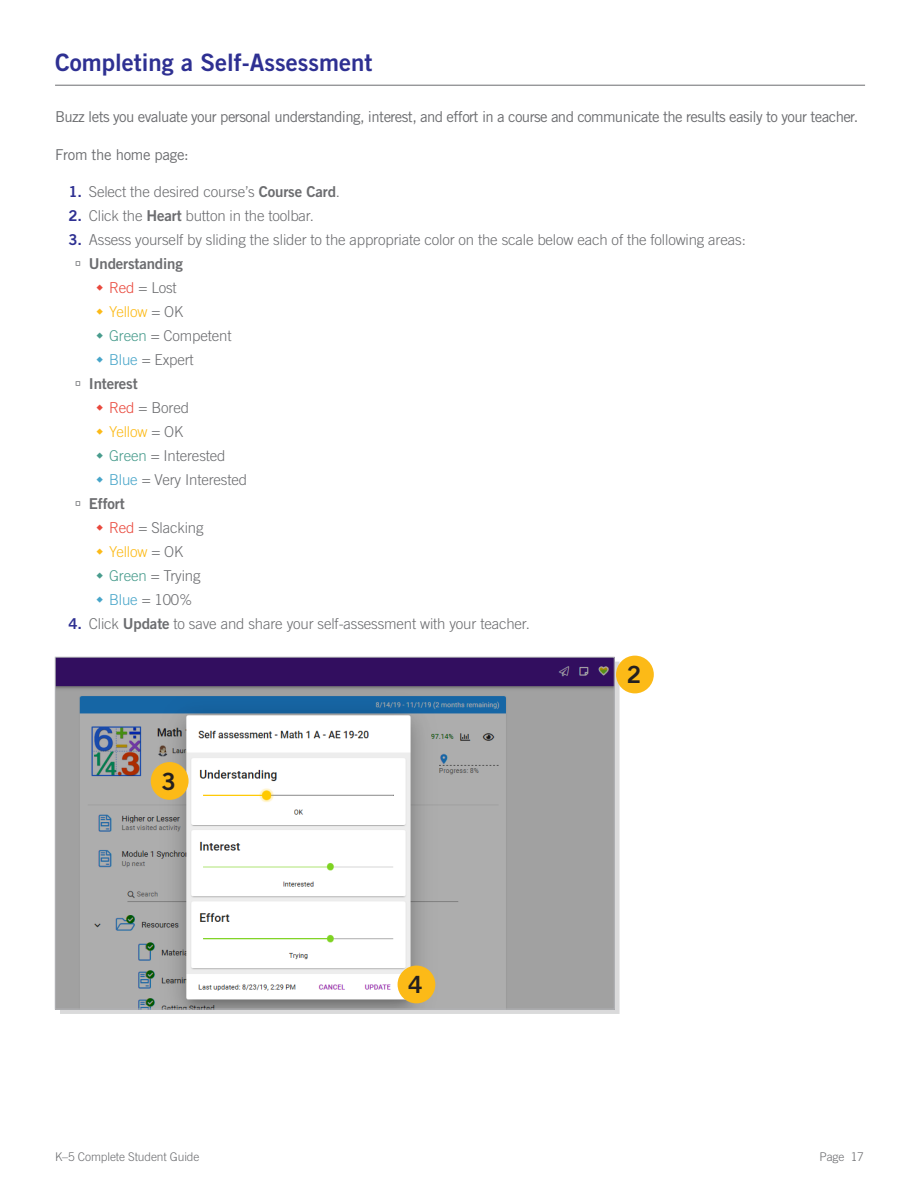
<style>
.page{position:relative;width:918px;height:1188px;background:#fff}
.page>*{position:absolute;margin:0;border:0;box-sizing:border-box;transform-origin:0 0}
.Heading_1{font:24px "Trade Gothic LT Std Bd 2";color:#2e3092}
.t1{font:23.85px "Trade Gothic LT Pro Bd 2";color:#231f20}
.t2{font:300 15px "Trade Gothic LT Pro";letter-spacing:-.01em;color:#6c6d70}
.t3{font:15px "Trade Gothic LT Std";letter-spacing:-.04em;color:#6c6d70}
.t4{font:15px "Trade Gothic LT Pro Bd 2";letter-spacing:-.01em;color:#6c6d70}
.t5{font:300 15px "Trade Gothic LT Pro";letter-spacing:-.01em;color:#fcba17}
.t6{font:15px "Trade Gothic LT Std";letter-spacing:-.02em;color:#6c6d70}
.t7{font:300 12px "Trade Gothic LT Std";letter-spacing:-.01em;color:#6c6d70}
.s1{font-family:"Trade Gothic LT Pro Bd 2";font-weight:400;color:#2e3092}
.s2{font-family:"Trade Gothic LT Pro Bd 2";font-weight:400}
.s3{color:#e9483c}
.s4{color:#6c6d70}
.s5{color:#489c8d}
.s6{color:#47a5c9}
</style>
<div class="page">
<hr style="left:55px;top:85px;width:810px;height:1px;background:#6c6d70">
<div style="left:60px;top:662px;width:559px;height:352px;background:#6c6d70;opacity:.25"></div>
<img style="left:57px;top:659px;width:555px;height:348px">
<div style="left:616px;top:656px;width:38px;height:37px;background:#fcba17;border-radius:50%"></div>
<div style="left:151px;top:762px;width:38px;height:38px;background:#fcba17;border-radius:50%"></div>
<div style="left:398px;top:966px;width:37px;height:37px;background:#fcba17;border-radius:50%"></div>
<p class="Heading_1" style="left:55px;top:48px;width:319px">Completing a Self-Assessment</p>
<p class="t3" style="left:55px;top:108px;width:805px">Buzz lets you evaluate your personal understanding, interest, and effort in a course and communicate the results easily to your teacher.</p>
<p class="t6" style="left:55px;top:145px;width:135px">From the home page:</p>
<p class="t2" style="left:69px;top:183px;width:273px"><span class="s1">1.</span> Select the desired course’s <span class="s2">Course Card</span>.</p>
<p class="t2" style="left:69px;top:207px;width:247px"><span class="s1">2.</span> Click the <span class="s2">Heart</span> button in the toolbar.</p>
<p class="t2" style="left:69px;top:231px;width:679px"><span class="s1">3.</span> Assess yourself by sliding the slider to the appropriate color on the scale below each of the following areas:</p>
<p class="t4" style="left:75px;top:255px;width:109px">→ Understanding</p>
<p class="t2" style="left:109px;top:279px;width:69px"><span class="s3">Red</span> = Lost</p>
<p class="t5" style="left:109px;top:303px;width:76px">Yellow <span class="s4">= OK</span></p>
<p class="t2" style="left:109px;top:327px;width:124px"><span class="s5">Green</span> = Competent</p>
<p class="t2" style="left:109px;top:351px;width:86px"><span class="s6">Blue</span> = Expert</p>
<p class="t4" style="left:75px;top:375px;width:64px">→ Interest</p>
<p class="t2" style="left:109px;top:399px;width:82px"><span class="s3">Red</span> = Bored</p>
<p class="t5" style="left:109px;top:423px;width:76px">Yellow <span class="s4">= OK</span></p>
<p class="t2" style="left:109px;top:447px;width:118px"><span class="s5">Green</span> = Interested</p>
<p class="t2" style="left:109px;top:471px;width:140px"><span class="s6">Blue</span> = Very Interested</p>
<p class="t4" style="left:75px;top:495px;width:51px">→ Effort</p>
<p class="t2" style="left:109px;top:519px;width:96px"><span class="s3">Red</span> = Slacking</p>
<p class="t5" style="left:109px;top:543px;width:76px">Yellow <span class="s4">= OK</span></p>
<p class="t2" style="left:109px;top:567px;width:93px"><span class="s5">Green</span> = Trying</p>
<p class="t2" style="left:109px;top:591px;width:85px"><span class="s6">Blue</span> = 100%</p>
<p class="t2" style="left:69px;top:615px;width:463px"><span class="s1">4.</span> Click <span class="s2">Update</span> to save and share your self-assessment with your teacher.</p>
<p class="t1" style="left:627px;top:660px;width:16px">2</p>
<p class="t1" style="left:162px;top:766px;width:16px">3</p>
<p class="t1" style="left:408px;top:970px;width:16px">4</p>
<p class="t7" style="left:55px;top:1149px;width:146px">K–5 Complete Student Guide</p>
<p class="t7" style="left:819px;top:1149px;width:46px">Page 17</p>
</div>
